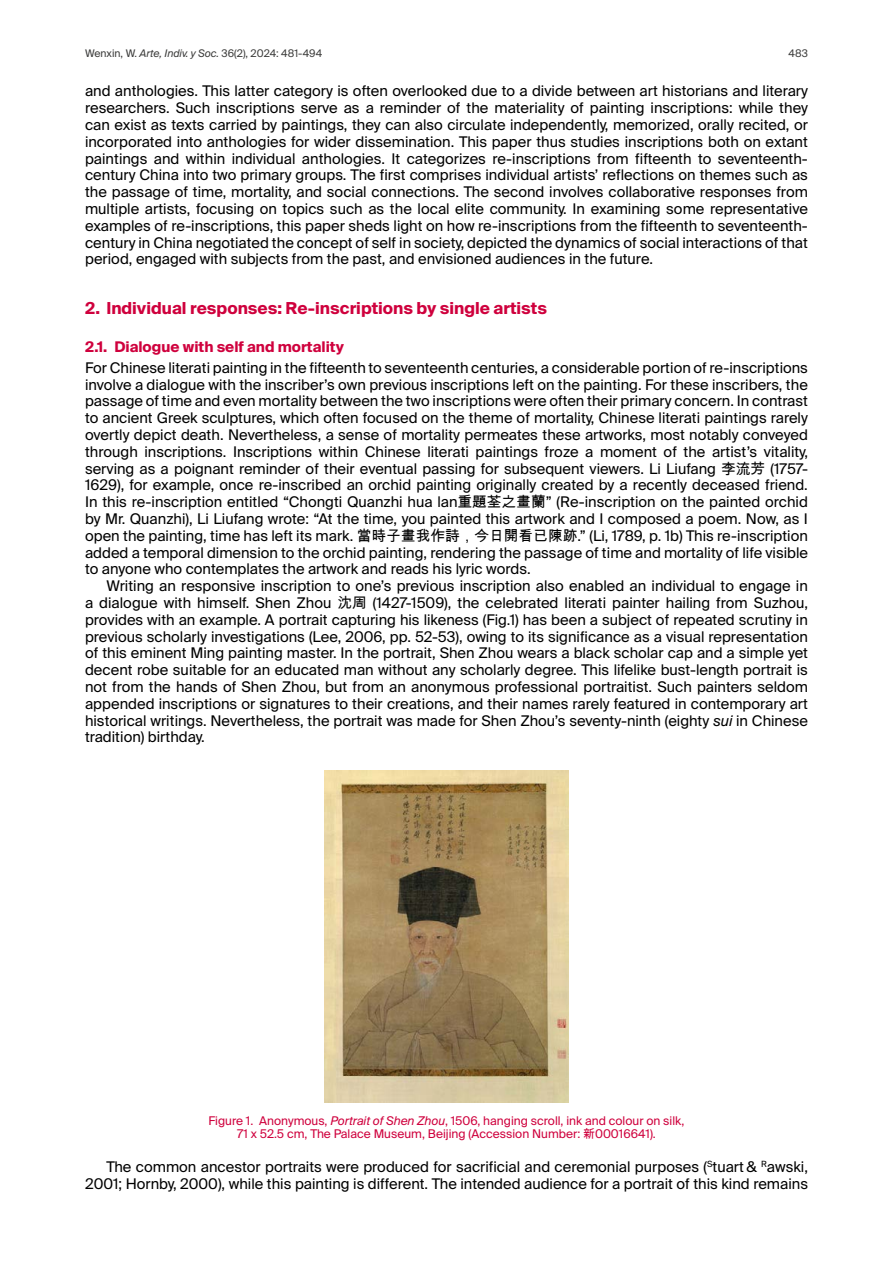
<style>
.page{position:relative;width:893px;height:1263px;background:#fff}
.page>*{position:absolute;margin:0;border:0;box-sizing:border-box;transform-origin:0 0}
.Epigrafe_1_Nivel_ES{font:700 16.5px "Suisse Intl";color:#cf003d}
.Normal_1er_parr{font:14.7px/16.8px "Suisse Intl";color:#000;text-align:justify}
.Epigrafe_2_Nivel_ES{font:700 14.7px "Suisse Intl";color:#cf003d}
.Título_elemento{font:12px/13.8px "Suisse Intl";color:#cf003d;text-align:center}
.t1{font:10.5px "Suisse Intl";color:#3c3c3b}
.s1{font-style:italic}
.s2{font-family:"Arial Unicode MS"}
</style>
<div class="page">
<img style="left:325px;top:770px;width:243px;height:332px">
<p class="t1" style="left:85px;top:47px;width:239px">Wenxin, W. <span class="s1">Arte, Indiv. y Soc.</span> 36(2), 2024: 481-494</p>
<p class="t1" style="left:789px;top:47px;width:21px">483</p>
<p class="Normal_1er_parr" style="left:85px;top:83px;width:724px">and anthologies. This latter category is often overlooked due to a divide between art historians and literary researchers. Such inscriptions serve as a reminder of the materiality of painting inscriptions: while they can exist as texts carried by paintings, they can also circulate independently, memorized, orally recited, or incorporated into anthologies for wider dissemination. This paper thus studies inscriptions both on extant paintings and within individual anthologies. It categorizes re-inscriptions from fifteenth to seventeenth&shy;century China into two primary groups. The first comprises individual artists’ reflections on themes such as the passage of time, mortality, and social connections. The second involves collaborative responses from multiple artists, focusing on topics such as the local elite community. In examining some representative examples of re-inscriptions, this paper sheds light on how re-inscriptions from the fifteenth to seventeenth&shy;century in China negotiated the concept of self in society, depicted the dynamics of social interactions of that period, engaged with subjects from the past, and envisioned audiences in the future.</p>
<p class="Epigrafe_1_Nivel_ES" style="left:85px;top:299px;width:464px">2. Individual responses: Re-inscriptions by single artists</p>
<p class="Epigrafe_2_Nivel_ES" style="left:85px;top:338px;width:260px">2.1. Dialogue with self and mortality</p>
<p class="Normal_1er_parr" style="left:85px;top:359px;width:724px">For Chinese literati painting in the fifteenth to seventeenth centuries, a considerable portion of re-inscriptions involve a dialogue with the inscriber’s own previous inscriptions left on the painting. For these inscribers, the passage of time and even mortality between the two inscriptions were often their primary concern. In contrast to ancient Greek sculptures, which often focused on the theme of mortality, Chinese literati paintings rarely overtly depict death. Nevertheless, a sense of mortality permeates these artworks, most notably conveyed through inscriptions. Inscriptions within Chinese literati paintings froze a moment of the artist’s vitality, serving as a poignant reminder of their eventual passing for subsequent viewers. Li Liufang <span class="s2">李流芳</span> (1757- 1629), for example, once re-inscribed an orchid painting originally created by a recently deceased friend.<br>In this re-inscription entitled “Chongti Quanzhi hua lan<span class="s2">重題荃之畫蘭</span>” (Re-inscription on the painted orchid by Mr. Quanzhi), Li Liufang wrote: “At the time, you painted this artwork and I composed a poem. Now, as I open the painting, time has left its mark. <span class="s2">當時子畫我作詩，今日開看已陳跡</span>.” (Li, 1789, p. 1b) This re-inscription added a temporal dimension to the orchid painting, rendering the passage of time and mortality of life visible to anyone who contemplates the artwork and reads his lyric words.</p>
<p class="Normal_1er_parr" style="left:85px;top:578px;width:724px;text-indent:21px">Writing an responsive inscription to one’s previous inscription also enabled an individual to engage in a dialogue with himself. Shen Zhou <span class="s2">沈周</span> (1427-1509), the celebrated literati painter hailing from Suzhou, provides with an example. A portrait capturing his likeness (Fig.1) has been a subject of repeated scrutiny in previous scholarly investigations (Lee, 2006, pp. 52-53), owing to its significance as a visual representation of this eminent Ming painting master. In the portrait, Shen Zhou wears a black scholar cap and a simple yet decent robe suitable for an educated man without any scholarly degree. This lifelike bust-length portrait is not from the hands of Shen Zhou, but from an anonymous professional portraitist. Such painters seldom appended inscriptions or signatures to their creations, and their names rarely featured in contemporary art historical writings. Nevertheless, the portrait was made for Shen Zhou’s seventy-ninth (eighty <span class="s1">sui</span> in Chinese tradition) birthday.</p>
<p class="Título_elemento" style="left:208px;top:1113px;width:477px">Figure 1. Anonymous, <span class="s1">Portrait of Shen Zhou</span>, 1506, hanging scroll, ink and colour on silk,<br>71 x 52.5 cm, The Palace Museum, Beijing (Accession Number: <span class="s2">新</span>00016641).</p>
<p class="Normal_1er_parr" style="left:85px;top:1158px;width:724px;text-align:right">The common ancestor portraits were produced for sacrificial and ceremonial purposes (<sup>S</sup>tuart &amp; <sup>R</sup>awski,<br>2001; Hornby, 2000), while this painting is different. The intended audience for a portrait of this kind remains</p>
</div>
